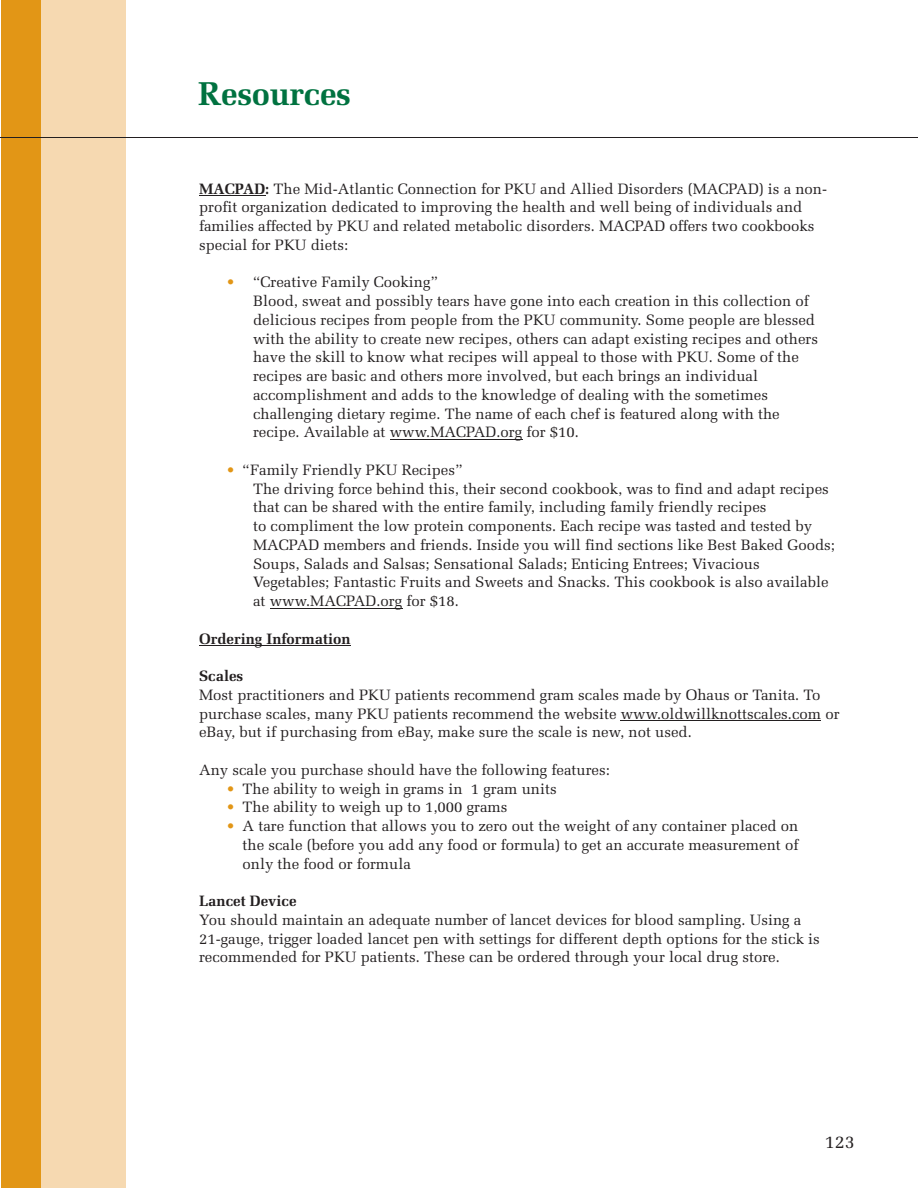
<style>
.page{position:relative;width:918px;height:1188px;background:#fff}
.page>*{position:absolute;margin:0;border:0;box-sizing:border-box;transform-origin:0 0}
.t1{font:700 33px "Melior LT Std";letter-spacing:-.01em;color:#007240}
.t2{font:18px "Melior";color:#231f20}
.t3{font:15px/18.8px "Melior";color:#231f20}
.t4{font:700 15px "Melior LT Std";color:#231f20}
.s1{font-family:"Melior LT Std";font-weight:700}
.s2{color:#e29616}
</style>
<div class="page">
<div style="left:1px;top:0;width:41px;height:1188px;background:#e29616"></div>
<div style="left:42px;top:0;width:84px;height:1188px;background:#f6d9b1"></div>
<hr style="left:2px;top:137px;width:916px;height:1px;background:#231f20">
<hr style="left:199px;top:195px;width:66px;height:1px;background:#231f20">
<hr style="left:390px;top:439px;width:132px;height:1px;background:#231f20">
<hr style="left:270px;top:608px;width:132px;height:1px;background:#231f20">
<hr style="left:199px;top:645px;width:152px;height:1px;background:#231f20">
<hr style="left:621px;top:720px;width:200px;height:1px;background:#231f20">
<h1 class="t1" style="left:198px;top:73px;width:155px">Resources</h1>
<p class="t3" style="left:199px;top:179px;width:630px"><span class="s1">MACPAD:</span> The Mid-Atlantic Connection for PKU and Allied Disorders (MACPAD) is a non&shy;profit organization dedicated to improving the health and well being of individuals and families affected by PKU and related metabolic disorders. MACPAD offers two cookbooks special for PKU diets:</p>
<p class="t3" style="left:253px;top:273px;width:566px;text-indent:-27px"><span class="s2">•</span> “Creative Family Cooking”<br>Blood, sweat and possibly tears have gone into each creation in this collection of delicious recipes from people from the PKU community. Some people are blessed with the ability to create new recipes, others can adapt existing recipes and others have the skill to know what recipes will appeal to those with PKU. Some of the recipes are basic and others more involved, but each brings an individual accomplishment and adds to the knowledge of dealing with the sometimes challenging dietary regime. The name of each chef is featured along with the recipe. Available at www.MACPAD.org for $10.</p>
<p class="t3" style="left:253px;top:460px;width:583px;text-indent:-27px"><span class="s2">•</span> “Family Friendly PKU Recipes”<br>The driving force behind this, their second cookbook, was to find and adapt recipes that can be shared with the entire family, including family friendly recipes<br>to compliment the low protein components. Each recipe was tasted and tested by MACPAD members and friends. Inside you will find sections like Best Baked Goods; Soups, Salads and Salsas; Sensational Salads; Enticing Entrees; Vivacious Vegetables; Fantastic Fruits and Sweets and Snacks. This cookbook is also available at www.MACPAD.org for $18.</p>
<p class="t4" style="left:199px;top:630px;width:153px">Ordering Information</p>
<p class="t4" style="left:199px;top:667px;width:46px">Scales</p>
<p class="t3" style="left:199px;top:685px;width:642px">Most practitioners and PKU patients recommend gram scales made by Ohaus or Tanita. To purchase scales, many PKU patients recommend the website www.oldwillknottscales.com or eBay, but if purchasing from eBay, make sure the scale is new, not used.</p>
<p class="t3" style="left:199px;top:760px;width:412px">Any scale you purchase should have the following features:</p>
<p class="t3" style="left:226px;top:779px;width:332px"><span class="s2">•</span> The ability to weigh in grams in 1 gram units</p>
<p class="t3" style="left:226px;top:798px;width:283px"><span class="s2">•</span> The ability to weigh up to 1,000 grams</p>
<p class="t3" style="left:243px;top:817px;width:557px;text-align:justify;text-indent:-16px"><span class="s2">•</span> A tare function that allows you to zero out the weight of any container placed on the scale (before you add any food or formula) to get an accurate measurement of only the food or formula</p>
<p class="t4" style="left:199px;top:892px;width:99px">Lancet Device</p>
<p class="t3" style="left:199px;top:910px;width:622px">You should maintain an adequate number of lancet devices for blood sampling. Using a<br>21-gauge, trigger loaded lancet pen with settings for different depth options for the stick is recommended for PKU patients. These can be ordered through your local drug store.</p>
<p class="t2" style="left:825px;top:1131px;width:32px">123</p>
</div>
